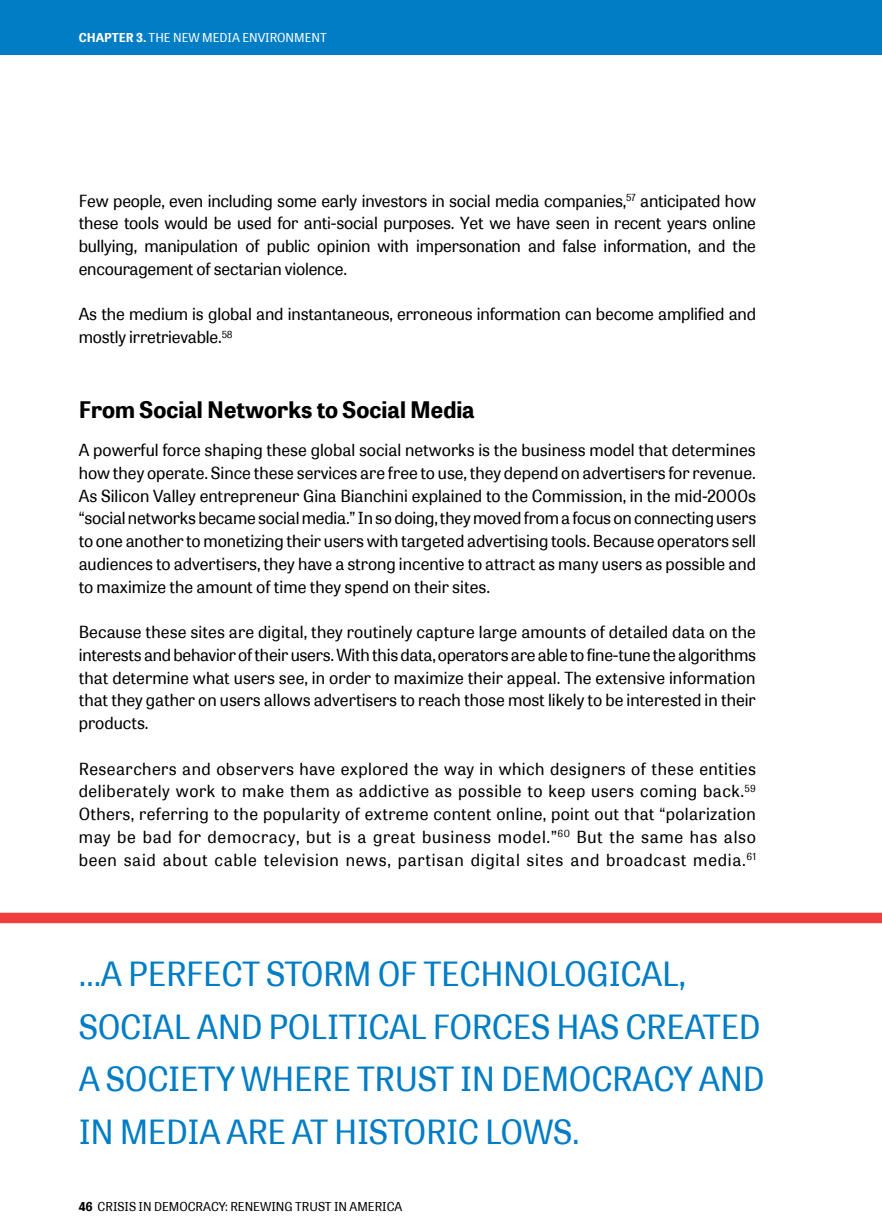
<style>
.page{position:relative;width:882px;height:1229px;background:#fff}
.page>*{position:absolute;margin:0;border:0;box-sizing:border-box;transform-origin:0 0}
.t1{font:33.25px/52.5px "Tablet Gothic W01";letter-spacing:-.01em;color:#007dc5}
.t2{font:700 22.75px "Tablet Gothic W01";color:#000}
.t3{font:16.62px/22.8px "Tablet Gothic W01";letter-spacing:-.01em;color:#000;text-align:justify}
.t4{font:12.25px "Tablet Gothic W01";color:#000}
.t5{font:12.25px "Tablet Gothic W01";color:#fff}
.s1{font-weight:700}
</style>
<div class="page">
<div style="left:0;top:0;width:882px;height:55px;background:#007dc5"></div>
<div style="left:0;top:912px;width:882px;height:11px;background:#ef3e3e"></div>
<p class="t5" style="left:79px;top:31px;width:250px"><span class="s1">CHAPTER 3.</span> THE NEW MEDIA ENVIRONMENT</p>
<p class="t3" style="left:79px;top:189px;width:679px">Few people, even including some early investors in social media companies,<sup>57</sup> anticipated how these tools would be used for anti-social purposes. Yet we have seen in recent years online bullying, manipulation of public opinion with impersonation and false information, and the encouragement of sectarian violence.</p>
<p class="t3" style="left:79px;top:303px;width:679px">As the medium is global and instantaneous, erroneous information can become amplified and mostly irretrievable.<sup>58</sup></p>
<h2 class="t2" style="left:79px;top:396px;width:398px">From Social Networks to Social Media</h2>
<p class="t3" style="left:79px;top:439px;width:679px">A powerful force shaping these global social networks is the business model that determines how they operate. Since these services are free to use, they depend on advertisers for revenue.<br>As Silicon Valley entrepreneur Gina Bianchini explained to the Commission, in the mid-2000s “social networks became social media.” In so doing, they moved from a focus on connecting users to one another to monetizing their users with targeted advertising tools. Because operators sell audiences to advertisers, they have a strong incentive to attract as many users as possible and to maximize the amount of time they spend on their sites.</p>
<p class="t3" style="left:79px;top:621px;width:679px">Because these sites are digital, they routinely capture large amounts of detailed data on the interests and behavior of their users. With this data, operators are able to fine-tune the algorithms that determine what users see, in order to maximize their appeal. The extensive information that they gather on users allows advertisers to reach those most likely to be interested in their products.</p>
<p class="t3" style="left:79px;top:757px;width:679px">Researchers and observers have explored the way in which designers of these entities deliberately work to make them as addictive as possible to keep users coming back.<sup>59<br></sup>Others, referring to the popularity of extreme content online, point out that “polarization may be bad for democracy, but is a great business model.”<sup>60</sup> But the same has also been said about cable television news, partisan digital sites and broadcast media.<sup>61</sup></p>
<h1 class="t1" style="left:79px;top:948px;width:687px">…A PERFECT STORM OF TECHNOLOGICAL, SOCIAL AND POLITICAL FORCES HAS CREATED A SOCIETY WHERE TRUST IN DEMOCRACY AND IN MEDIA ARE AT HISTORIC LOWS.</h1>
<p class="t4" style="left:79px;top:1199px;width:325px"><span class="s1">46</span> CRISIS IN DEMOCRACY: RENEWING TRUST IN AMERICA</p>
</div>
